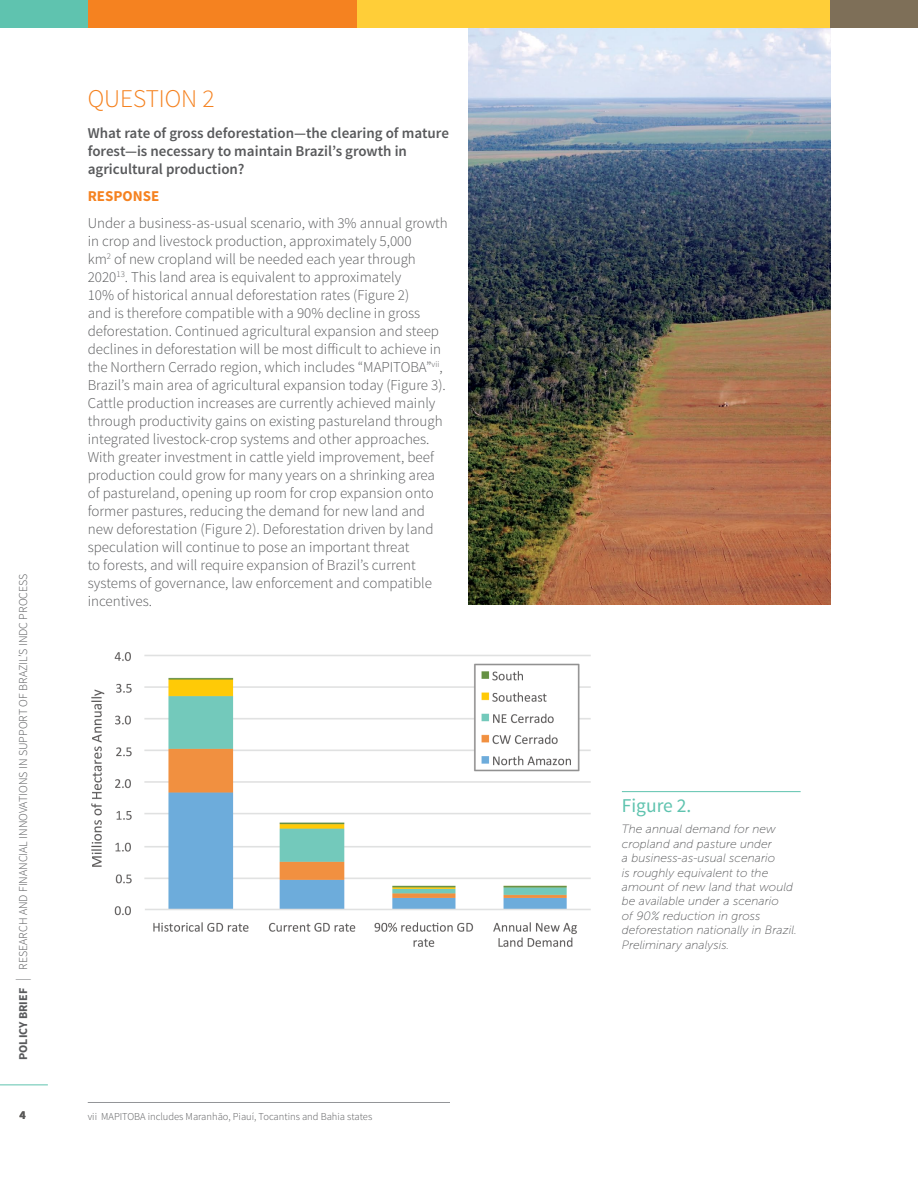
<style>
.page{position:relative;width:918px;height:1188px;background:#fff}
.page>*{position:absolute;margin:0;border:0;box-sizing:border-box;transform-origin:0 0}
.t1{font:300 25.5px "Source Sans Pro";color:#f58220}
.figure_header{font:19.5px "Source Sans Pro";color:#5fc3af}
.body_copy{font:300 15px/18px "Source Sans Pro";color:#58595b}
.bold_body_copy{font:600 15px/18px "Source Sans Pro";color:#58595b}
.bold_body_copy-2{font:700 15px "Source Sans Pro";color:#f58220}
.figure_text{font:italic 12px/14.4px "Museo Sans 100";color:#58595b}
.t2{font:300 12px "Source Sans Pro";color:#58595b}
.t3{font:700 12px "Source Sans Pro";color:#746859}
.footnotes{font:300 10.5px "Source Sans Pro";color:#58595b}
.s1{font-weight:700}
.s2{font-weight:200;font-size:15px}
</style>
<div class="page">
<div style="left:0;top:0;width:108px;height:28px;background:#5fc3af"></div>
<div style="left:88px;top:0;width:269px;height:28px;background:#f58220"></div>
<div style="left:810px;top:0;width:108px;height:28px;background:#7e6f58"></div>
<hr style="left:0;top:1084px;width:48px;height:1px;background:#5fc3af">
<div style="left:357px;top:0;width:473px;height:28px;background:#ffce38"></div>
<hr style="left:88px;top:1102px;width:362px;height:1px;background:#939598">
<img style="left:91px;top:652px;width:500px;height:295px">
<hr style="left:622px;top:791px;width:179px;height:1px;background:#5fc3af">
<img style="left:468px;top:28px;width:362px;height:576px">
<p class="t2" style="left:16px;top:1060px;width:488px;rotate:-90deg"><span class="s1">POLICY BRIEF</span> <span class="s2">|</span> RESEARCH AND FINANCIAL INNOVATIONS IN SUPPORT OF BRAZIL’S INDC PROCESS</p>
<p class="t3" style="left:20px;top:1107px;width:8px">4</p>
<p class="t1" style="left:88px;top:83px;width:128px">QUESTION 2</p>
<p class="bold_body_copy" style="left:88px;top:125px;width:363px">What rate of gross deforestation—the clearing of mature forest—is necessary to maintain Brazil’s growth in agricultural production?</p>
<p class="bold_body_copy-2" style="left:88px;top:186px;width:73px">RESPONSE</p>
<p class="body_copy" style="left:88px;top:214px;width:362px">Under a business-as-usual scenario, with 3% annual growth in crop and livestock production, approximately 5,000<br>km<sup>2</sup> of new cropland will be needed each year through 2020<sup>13</sup>. This land area is equivalent to approximately<br>10% of historical annual deforestation rates (Figure 2)<br>and is therefore compatible with a 90% decline in gross deforestation. Continued agricultural expansion and steep declines in deforestation will be most difficult to achieve in the Northern Cerrado region, which includes “MAPITOBA”<sup>vii</sup>, Brazil’s main area of agricultural expansion today (Figure 3).<br>Cattle production increases are currently achieved mainly through productivity gains on existing pastureland through integrated livestock-crop systems and other approaches.<br>With greater investment in cattle yield improvement, beef production could grow for many years on a shrinking area of pastureland, opening up room for crop expansion onto former pastures, reducing the demand for new land and new deforestation (Figure 2). Deforestation driven by land speculation will continue to pose an important threat<br>to forests, and will require expansion of Brazil’s current systems of governance, law enforcement and compatible incentives.</p>
<p class="footnotes" style="left:88px;top:1111px;width:286px">vii MAPITOBA includes Maranhão, Piauí, Tocantins and Bahia states</p>
<p class="figure_header" style="left:622px;top:794px;width:71px">Figure 2.</p>
<p class="figure_text" style="left:622px;top:822px;width:177px">The annual demand for new cropland and pasture under<br>a business-as-usual scenario<br>is roughly equivalent to the amount of new land that would be available under a scenario<br>of 90% reduction in gross deforestation nationally in Brazil.<br>Preliminary analysis.</p>
</div>
